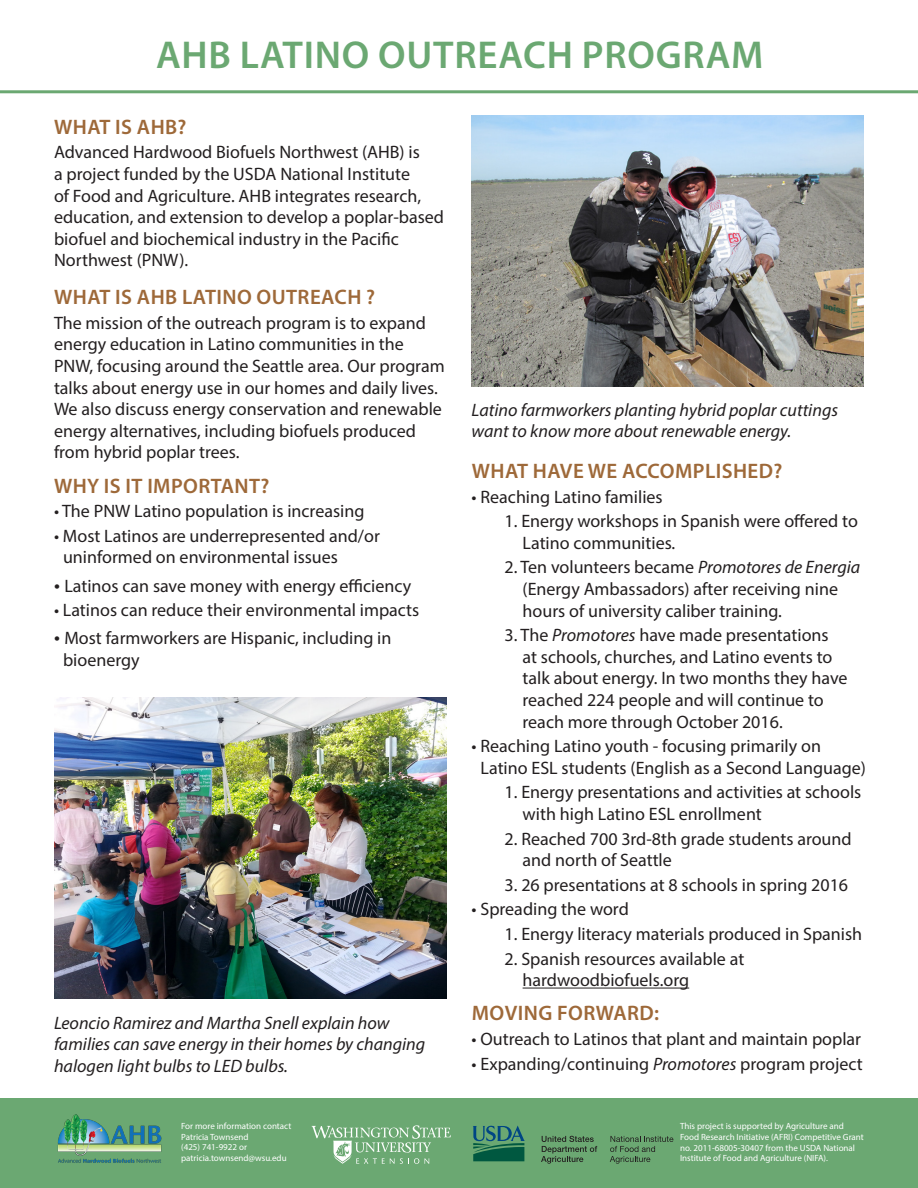
<style>
.page{position:relative;width:918px;height:1188px;background:#fff}
.page>*{position:absolute;margin:0;border:0;box-sizing:border-box;transform-origin:0 0}
.t1{font:600 39px "Myriad Pro";letter-spacing:.02em;color:#6ba872}
.t2{font:600 21px "Myriad Pro";letter-spacing:.02em;color:#9e6939}
.t3{font:18px/21.6px "Myriad Pro";color:#231f20}
.t4{font:italic 18px/21.6px "Myriad Pro";color:#231f20}
.t5{font:9px/10.8px "Myriad Pro";color:#fff}
.s1{font-size:21px}
.s2{font-style:italic}
</style>
<div class="page">
<hr style="left:523px;top:988px;width:166px;height:1px;background:#231f20">
<div style="left:0;top:1098px;width:918px;height:90px;background:#6ba872"></div>
<svg style="left:473px;top:1126px;width:52px;height:35px"></svg>
<svg style="left:541px;top:1136px;width:56px;height:28px"></svg>
<svg style="left:610px;top:1136px;width:63px;height:28px"></svg>
<svg style="left:312px;top:1125px;width:139px;height:39px"></svg>
<img style="left:472px;top:115px;width:392px;height:272px">
<img style="left:57px;top:1114px;width:105px;height:49px">
<img style="left:54px;top:698px;width:392px;height:300px">
<hr style="left:0;top:90px;width:918px;height:3px;background:#6ba872">
<p class="t1" style="left:156px;top:30px;width:609px">AHB LATINO OUTREACH PROGRAM</p>
<p class="t2" style="left:54px;top:113px;width:134px">WHAT IS AHB?</p>
<p class="t3" style="left:54px;top:141px;width:392px">Advanced Hardwood Biofuels Northwest (AHB) is<br>a project funded by the USDA National Institute<br>of Food and Agriculture. AHB integrates research, education, and extension to develop a poplar-based biofuel and biochemical industry in the Pacific Northwest (PNW).</p>
<p class="t2" style="left:54px;top:284px;width:322px">WHAT IS AHB LATINO OUTREACH ?</p>
<p class="t3" style="left:54px;top:312px;width:392px">The mission of the outreach program is to expand energy education in Latino communities in the PNW, focusing around the Seattle area. Our program talks about energy use in our homes and daily lives.<br>We also discuss energy conservation and renewable energy alternatives, including biofuels produced from hybrid poplar trees.</p>
<p class="t2" style="left:54px;top:472px;width:217px">WHY IS IT IMPORTANT?</p>
<p class="t3" style="left:54px;top:500px;width:312px">• The PNW Latino population is increasing</p>
<p class="t3" style="left:63px;top:525px;width:318px;text-indent:-9px">• Most Latinos are underrepresented and/or uninformed on environmental issues</p>
<p class="t3" style="left:54px;top:574px;width:359px"><span class="s1">•</span> Latinos can save money with energy efficiency</p>
<p class="t3" style="left:54px;top:599px;width:367px">• Latinos can reduce their environmental impacts</p>
<p class="t3" style="left:63px;top:627px;width:330px;text-indent:-9px"><span class="s1">•</span> Most farmworkers are Hispanic, including in bioenergy</p>
<p class="t4" style="left:54px;top:1012px;width:373px">Leoncio Ramirez and Martha Snell explain how families can save energy in their homes by changing halogen light bulbs to LED bulbs.</p>
<p class="t5" style="left:181px;top:1120px;width:112px">For more information contact<br>Patricia Townsend</p>
<p class="t5" style="left:181px;top:1142px;width:107px">(425) 741-9922 or patricia.townsend@wsu.edu</p>
<p class="t4" style="left:472px;top:398px;width:368px">Latino farmworkers planting hybrid poplar cuttings want to know more about renewable energy.</p>
<p class="t2" style="left:472px;top:458px;width:312px">WHAT HAVE WE ACCOMPLISHED?</p>
<p class="t3" style="left:472px;top:486px;width:193px">• Reaching Latino families</p>
<p class="t3" style="left:523px;top:510px;width:337px;text-indent:-18px">1. Energy workshops in Spanish were offered to<br>Latino communities.</p>
<p class="t3" style="left:523px;top:556px;width:339px;text-indent:-18px">2. Ten volunteers became <span class="s2">Promotores de Energia </span>(Energy Ambassadors) after receiving nine hours of university caliber training.</p>
<p class="t3" style="left:523px;top:624px;width:326px;text-indent:-18px">3. The <span class="s2">Promotores</span> have made presentations at schools, churches, and Latino events to talk about energy. In two months they have reached 224 people and will continue to reach more through October 2016.</p>
<p class="t3" style="left:481px;top:735px;width:387px;text-indent:-9px">• Reaching Latino youth - focusing primarily on<br>Latino ESL students (English as a Second Language)</p>
<p class="t3" style="left:523px;top:781px;width:340px;text-indent:-18px">1. Energy presentations and activities at schools with high Latino ESL enrollment</p>
<p class="t3" style="left:523px;top:828px;width:331px;text-indent:-18px">2. Reached 700 3rd-8th grade students around and north of Seattle</p>
<p class="t3" style="left:505px;top:874px;width:345px">3. 26 presentations at 8 schools in spring 2016</p>
<p class="t3" style="left:472px;top:898px;width:159px">• Spreading the word</p>
<p class="t3" style="left:505px;top:923px;width:359px">1. Energy literacy materials produced in Spanish</p>
<p class="t3" style="left:523px;top:948px;width:223px;text-indent:-18px">2. Spanish resources available at hardwoodbiofuels.org</p>
<p class="t2" style="left:472px;top:1000px;width:189px">MOVING FORWARD:</p>
<p class="t3" style="left:472px;top:1028px;width:391px">• Outreach to Latinos that plant and maintain poplar</p>
<p class="t3" style="left:472px;top:1053px;width:393px">• Expanding/continuing <span class="s2">Promotores</span> program project</p>
<p class="t5" style="left:680px;top:1120px;width:185px">This project is supported by Agriculture and Food Research Initiative (AFRI) Competitive Grant no. 2011-68005-30407 from the USDA National Institute of Food and Agriculture (NIFA).</p>
</div>
